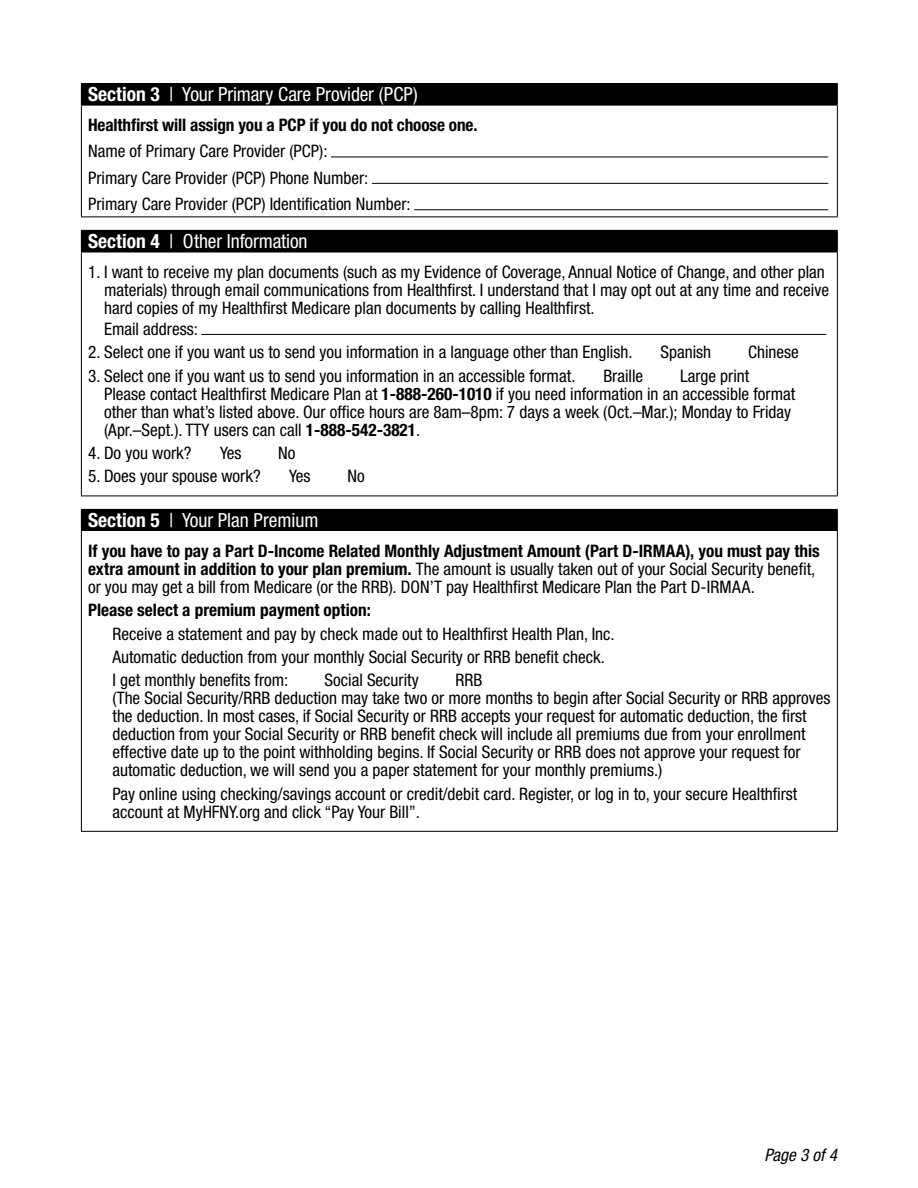
<style>
.page{position:relative;width:918px;height:1188px;background:#fff}
.page>*{position:absolute;margin:0;border:0;box-sizing:border-box;transform-origin:0 0}
.t1{font:condensed 19.5px "Helvetica Neue LT Std";letter-spacing:-.005em;color:#fff}
.t2{font:condensed 17.25px/18px "Helvetica Neue LT Std";color:#000}
.t3{font:700 condensed 17.25px "Helvetica Neue LT Std";letter-spacing:-.01em;color:#000}
.t4{font:italic condensed 17.25px "Helvetica Neue LT Std";color:#000}
.s1{font-weight:700}
</style>
<div class="page">
<div style="left:81px;top:84px;width:756px;height:21px;background:#000"></div>
<hr style="left:81px;top:83px;width:757px;height:1px;background:#000">
<svg style="left:837px;top:84px;width:1px;height:21px"></svg>
<hr style="left:81px;top:105px;width:757px;height:1px;background:#000">
<hr style="left:81px;top:105px;width:1px;height:112px;background:#000">
<hr style="left:837px;top:105px;width:1px;height:112px;background:#000">
<hr style="left:81px;top:217px;width:757px;height:1px;background:#000">
<hr style="left:331px;top:157px;width:497px;height:1px;background:#000">
<hr style="left:372px;top:183px;width:456px;height:1px;background:#000">
<hr style="left:414px;top:209px;width:414px;height:1px;background:#000">
<div style="left:81px;top:230px;width:756px;height:22px;background:#000"></div>
<hr style="left:81px;top:230px;width:757px;height:1px;background:#000">
<svg style="left:837px;top:231px;width:1px;height:21px"></svg>
<hr style="left:81px;top:252px;width:757px;height:1px;background:#000">
<hr style="left:81px;top:252px;width:1px;height:244px;background:#000">
<hr style="left:837px;top:252px;width:1px;height:244px;background:#000">
<hr style="left:81px;top:496px;width:757px;height:1px;background:#000">
<hr style="left:201px;top:334px;width:625px;height:1px;background:#000">
<div style="left:81px;top:509px;width:756px;height:22px;background:#000"></div>
<hr style="left:81px;top:509px;width:757px;height:1px;background:#000">
<svg style="left:837px;top:510px;width:1px;height:21px"></svg>
<hr style="left:81px;top:531px;width:1px;height:300px;background:#000">
<hr style="left:837px;top:531px;width:1px;height:300px;background:#000">
<hr style="left:81px;top:831px;width:757px;height:1px;background:#000">
<h3 class="t1" style="left:88px;top:83px;width:331px"><span class="s1">Section 3</span> | Your Primary Care Provider (PCP)</h3>
<p class="t3" style="left:88px;top:114px;width:391px">Healthfirst will assign you a PCP if you do not choose one.</p>
<p class="t2" style="left:88px;top:138px;width:324px;line-height:26.4px">Name of Primary Care Provider (PCP):<br>Primary Care Provider (PCP) Phone Number:<br>Primary Care Provider (PCP) Identification Number:</p>
<h3 class="t1" style="left:88px;top:230px;width:221px"><span class="s1">Section 4</span> | Other Information</h3>
<p class="t2" style="left:104px;top:263px;width:727px;text-indent:-16px">1. I want to receive my plan documents (such as my Evidence of Coverage, Annual Notice of Change, and other plan materials) through email communications from Healthfirst. I understand that I may opt out at any time and receive hard copies of my Healthfirst Medicare plan documents by calling Healthfirst.</p>
<p class="t2" style="left:104px;top:320px;width:95px">Email address:</p>
<p class="t2" style="left:88px;top:343px;width:546px">2. Select one if you want us to send you information in a language other than English.</p>
<p class="t2" style="left:661px;top:343px;width:52px">Spanish</p>
<p class="t2" style="left:748px;top:343px;width:52px">Chinese</p>
<p class="t2" style="left:88px;top:366px;width:489px">3. Select one if you want us to send you information in an accessible format.</p>
<p class="t2" style="left:603px;top:366px;width:41px">Braille</p>
<p class="t2" style="left:680px;top:366px;width:71px">Large print</p>
<p class="t2" style="left:104px;top:384px;width:693px">Please contact Healthfirst Medicare Plan at <span class="s1">1-888-260-1010</span> if you need information in an accessible format other than what’s listed above. Our office hours are 8am–8pm: 7 days a week (Oct.–Mar.); Monday to Friday (Apr.–Sept.). TTY users can call <span class="s1">1-888-542-3821</span>.</p>
<p class="t2" style="left:88px;top:444px;width:105px">4. Do you work?</p>
<p class="t2" style="left:220px;top:444px;width:23px">Yes</p>
<p class="t2" style="left:278px;top:444px;width:19px">No</p>
<p class="t2" style="left:88px;top:467px;width:174px">5. Does your spouse work?</p>
<p class="t2" style="left:289px;top:467px;width:23px">Yes</p>
<p class="t2" style="left:347px;top:467px;width:19px">No</p>
<h3 class="t1" style="left:88px;top:509px;width:232px"><span class="s1">Section 5</span> | Your Plan Premium</h3>
<p class="t2" style="left:88px;top:542px;width:733px"><span class="s1">If you have to pay a Part D-Income Related Monthly Adjustment Amount (Part D-IRMAA), you must pay this extra amount in addition to your plan premium.</span> The amount is usually taken out of your Social Security benefit, or you may get a bill from Medicare (or the RRB). DON’T pay Healthfirst Medicare Plan the Part D-IRMAA.</p>
<h4 class="t3" style="left:88px;top:600px;width:284px">Please select a premium payment option:</h4>
<p class="t2" style="left:113px;top:624px;width:504px">Receive a statement and pay by check made out to Healthfirst Health Plan, Inc.</p>
<p class="t2" style="left:113px;top:648px;width:494px">Automatic deduction from your monthly Social Security or RRB benefit check.</p>
<p class="t2" style="left:113px;top:671px;width:177px">I get monthly benefits from:</p>
<p class="t2" style="left:325px;top:671px;width:96px">Social Security</p>
<p class="t2" style="left:456px;top:671px;width:28px">RRB</p>
<p class="t2" style="left:113px;top:689px;width:720px">(The Social Security/RRB deduction may take two or more months to begin after Social Security or RRB approves the deduction. In most cases, if Social Security or RRB accepts your request for automatic deduction, the first deduction from your Social Security or RRB benefit check will include all premiums due from your enrollment effective date up to the point withholding begins. If Social Security or RRB does not approve your request for automatic deduction, we will send you a paper statement for your monthly premiums.)</p>
<p class="t2" style="left:113px;top:785px;width:686px">Pay online using checking/savings account or credit/debit card. Register, or log in to, your secure Healthfirst account at MyHFNY.org and click “Pay Your Bill”.</p>
<p class="t4" style="left:764px;top:1145px;width:74px">Page 3 of 4</p>
</div>
